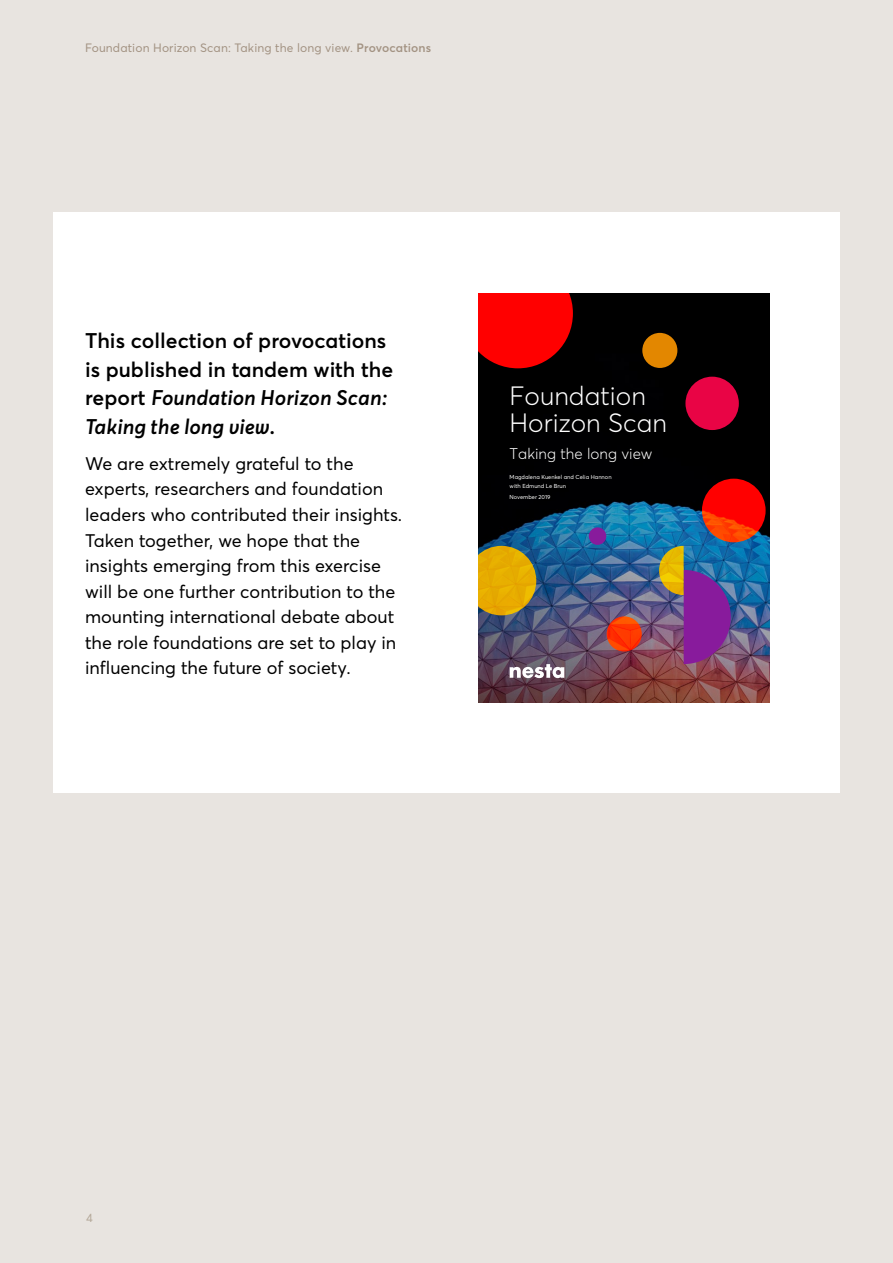
<style>
.page{position:relative;width:893px;height:1263px;background:#e8e4e0}
.page>*{position:absolute;margin:0;border:0;box-sizing:border-box;transform-origin:0 0}
.t1{font:300 26.1px/26.5px "Averta";color:#fff}
.t2{font:600 21px/28.5px "Averta";color:#000}
.t3{font:18px/25.5px "Averta";color:#000}
.t4{font:300 15.15px "Averta";color:#fff}
.t5{font:12px "Averta";letter-spacing:.01em;color:#a39383}
.t6{font:12px "Averta";color:#b4a899}
.t7{font:5.7px/8.6px "Averta";color:#fff}
.s1{font-weight:600}
.s2{font-style:italic}
</style>
<div class="page">
<div style="left:53px;top:213px;width:787px;height:580px;background:#fff"></div>
<img style="left:478px;top:294px;width:292px;height:408px">
<svg style="left:510px;top:664px;width:54px;height:14px"></svg>
<div style="left:685px;top:377px;width:54px;height:53px;background:#e90445;border-radius:50%"></div>
<div style="left:642px;top:333px;width:35px;height:35px;background:#e38700;border-radius:50%"></div>
<svg style="left:607px;top:616px;width:35px;height:35px"></svg>
<div style="left:589px;top:527px;width:17px;height:18px;background:#881b9c;border-radius:50%"></div>
<svg style="left:702px;top:479px;width:64px;height:63px;background:#fc1400"></svg>
<svg style="left:478px;top:546px;width:58px;height:69px;background:#c89e13"></svg>
<svg style="left:478px;top:294px;width:95px;height:74px;background:#df0000"></svg>
<img style="left:659px;top:546px;width:72px;height:118px">
<p class="t5" style="left:85px;top:40px;width:348px">Foundation Horizon Scan: Taking the long view. <span class="s1">Provocations</span></p>
<p class="t2" style="left:85px;top:326px;width:310px">This collection of provocations is published in tandem with the report <span class="s2">Foundation Horizon Scan:<br>Taking the long view</span>.</p>
<p class="t3" style="left:85px;top:451px;width:319px">We are extremely grateful to the experts, researchers and foundation leaders who contributed their insights.<br>Taken together, we hope that the insights emerging from this exercise will be one further contribution to the mounting international debate about the role foundations are set to play in influencing the future of society.</p>
<h1 class="t1" style="left:510px;top:383px;width:159px">Foundation<br>Horizon Scan</h1>
<p class="t4" style="left:510px;top:444px;width:144px">Taking the long view</p>
<p class="t7" style="left:510px;top:473px;width:104px">Magdalena Kuenkel and Celia Hannon with Edmund Le Brun</p>
<p class="t7" style="left:510px;top:493px;width:42px">November 2019</p>
<p class="t6" style="left:86px;top:1210px;width:8px">4</p>
</div>
